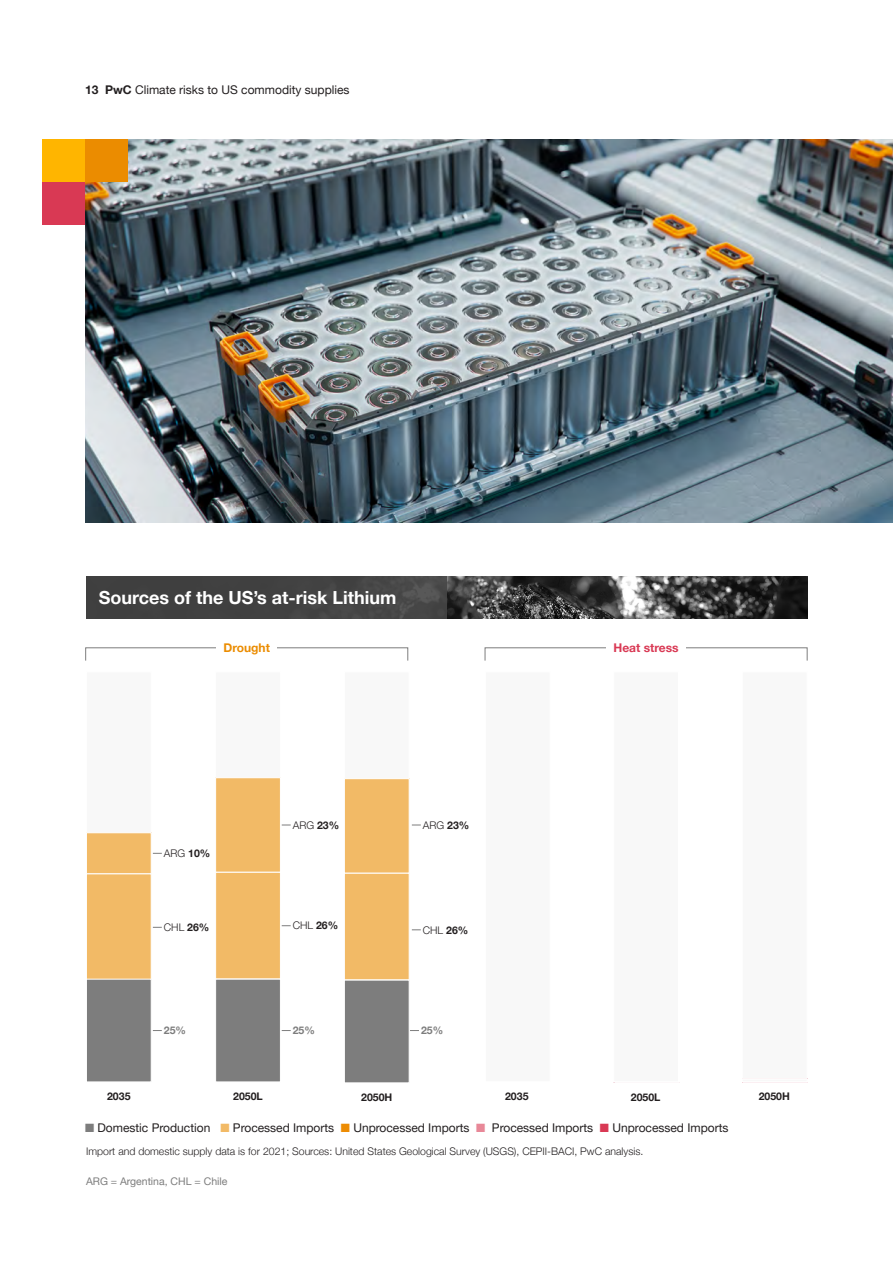
<style>
.page{position:relative;width:893px;height:1263px;background:#fff}
.page>*{position:absolute;margin:0;border:0;box-sizing:border-box;transform-origin:0 0}
.Sub_Sub{font:700 18px "Helvetica Neue LT Pro";color:#fff}
.Body_copy{font:12px "Helvetica Neue LT Pro";color:#231f20}
.t1{font:12px "Helvetica Neue";color:#231f20}
.Body_copy-2{font:700 12px "Helvetica Neue LT Pro";color:#d93954}
.Body_copy-3{font:700 12px "Helvetica Neue LT Pro";color:#eb8c00}
.Body{font:300 10.5px "Helvetica Neue";color:#231f20}
.Body_copy-4{font:300 10.5px "Helvetica Neue LT Pro";color:#231f20}
.Body_copy-5{font:700 10.5px "Helvetica Neue LT Pro";color:#231f20}
.Body-2{font:10.5px "Helvetica Neue";color:#7d7d7d}
.Body_copy-6{font:700 10.5px "Helvetica Neue LT Pro";color:#7d7d7d}
.s1{font-weight:700}
.s2{color:#7d7d7d}
.s3{color:#f2ba66}
.s4{color:#ed8c03}
.s5{color:#e88898}
.s6{color:#d93954}
</style>
<div class="page">
<img style="left:85px;top:140px;width:808px;height:382px">
<div style="left:43px;top:182px;width:42px;height:43px;background:#d93954"></div>
<div style="left:43px;top:140px;width:42px;height:42px;background:#ffb500"></div>
<div style="left:85px;top:140px;width:43px;height:42px;background:#eb8c00"></div>
<img style="left:446px;top:576px;width:361px;height:43px">
<div style="left:86px;top:576px;width:360px;height:43px;background:#464646"></div>
<div style="left:485px;top:671px;width:65px;height:411px;background:#f8f8f8"></div>
<div style="left:613px;top:671px;width:66px;height:411px;background:#f8f8f8"></div>
<div style="left:742px;top:671px;width:65px;height:411px;background:#f8f8f8"></div>
<div style="left:344px;top:671px;width:66px;height:411px;background:#f8f8f8"></div>
<div style="left:215px;top:671px;width:66px;height:411px;background:#f8f8f8"></div>
<div style="left:85px;top:647px;width:323px;height:14px;border:1px solid #7d7d7d"></div>
<div style="left:485px;top:647px;width:322px;height:14px;border:1px solid #7d7d7d"></div>
<div style="left:216px;top:641px;width:61px;height:14px;background:#fff"></div>
<div style="left:606px;top:641px;width:80px;height:14px;background:#fff"></div>
<div style="left:86px;top:671px;width:66px;height:411px;background:#f8f8f8"></div>
<hr style="left:742px;top:1078px;width:65px;height:1px;background:#fff">
<div style="left:86px;top:832px;width:66px;height:42px;background:#f2ba66;border:1px solid #fff"></div>
<div style="left:86px;top:873px;width:66px;height:108px;background:#f2ba66;border:1px solid #fff"></div>
<div style="left:215px;top:777px;width:66px;height:96px;background:#f2ba66;border:1px solid #fff"></div>
<div style="left:215px;top:872px;width:66px;height:107px;background:#f2ba66;border:1px solid #fff"></div>
<div style="left:215px;top:979px;width:66px;height:103px;background:#7d7d7d;border:1px solid #fff"></div>
<div style="left:86px;top:979px;width:66px;height:103px;background:#7d7d7d;border:1px solid #fff"></div>
<div style="left:344px;top:778px;width:66px;height:95px;background:#f2ba66;border:1px solid #fff"></div>
<div style="left:344px;top:873px;width:66px;height:107px;background:#f2ba66;border:1px solid #fff"></div>
<div style="left:344px;top:980px;width:66px;height:103px;background:#7d7d7d;border:1px solid #fff"></div>
<p class="t1" style="left:85px;top:81px;width:266px"><span class="s1">13 PwC</span> Climate risks to US commodity supplies</p>
<p class="Sub_Sub" style="left:99px;top:586px;width:299px">Sources of the US’s at-risk Lithium</p>
<p class="Body_copy-3" style="left:223px;top:640px;width:48px">Drought</p>
<p class="Body_copy-2" style="left:613px;top:640px;width:67px">Heat stress</p>
<p class="Body_copy-4" style="left:164px;top:847px;width:48px">ARG <span class="s1">10%</span></p>
<p class="Body_copy-4" style="left:164px;top:921px;width:47px">CHL <span class="s1">26%</span></p>
<p class="Body_copy-4" style="left:293px;top:818px;width:48px">ARG <span class="s1">23%</span></p>
<p class="Body_copy-4" style="left:423px;top:818px;width:48px">ARG <span class="s1">23%</span></p>
<p class="Body_copy-4" style="left:293px;top:919px;width:47px">CHL <span class="s1">26%</span></p>
<p class="Body_copy-4" style="left:423px;top:923px;width:47px">CHL <span class="s1">26%</span></p>
<p class="Body_copy-6" style="left:164px;top:1024px;width:24px">25%</p>
<p class="Body_copy-6" style="left:293px;top:1024px;width:24px">25%</p>
<p class="Body_copy-6" style="left:421px;top:1024px;width:24px">25%</p>
<p class="Body_copy-5" style="left:107px;top:1090px;width:25px">2035</p>
<p class="Body_copy-5" style="left:233px;top:1090px;width:31px">2050L</p>
<p class="Body_copy-5" style="left:361px;top:1090px;width:33px">2050H</p>
<p class="Body_copy-5" style="left:505px;top:1090px;width:25px">2035</p>
<p class="Body_copy-5" style="left:631px;top:1090px;width:31px">2050L</p>
<p class="Body_copy-5" style="left:759px;top:1090px;width:33px">2050H</p>
<p class="Body_copy" style="left:85px;top:1120px;width:645px"><span class="s2">■</span> Domestic Production <span class="s3">■</span> Processed Imports <span class="s4">■</span> Unprocessed Imports <span class="s5">■</span> Processed Imports <span class="s6">■</span> Unprocessed Imports</p>
<p class="Body" style="left:86px;top:1143px;width:559px">Import and domestic supply data is for 2021; Sources: United States Geological Survey (USGS), CEPII-BACI, PwC analysis.</p>
<p class="Body-2" style="left:86px;top:1173px;width:143px">ARG = Argentina, CHL = Chile</p>
</div>
